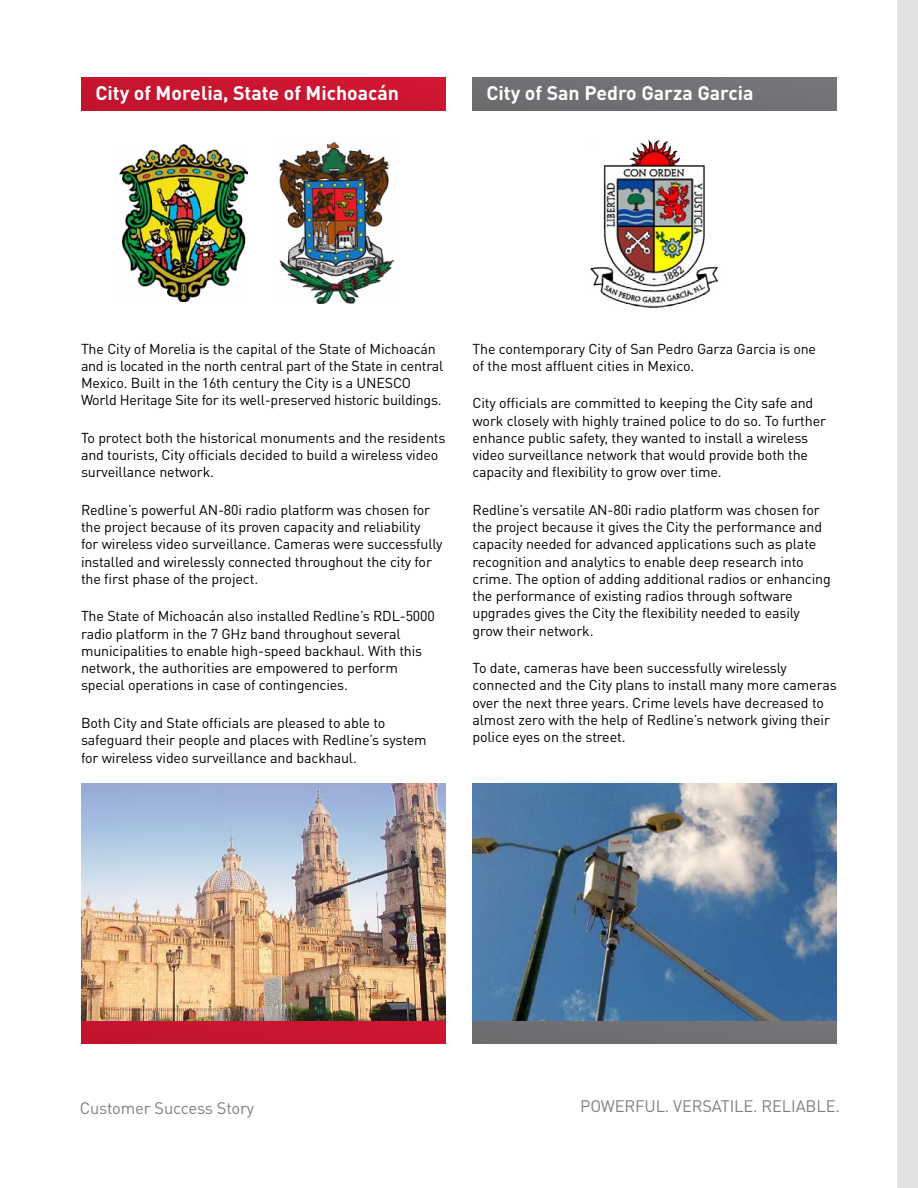
<style>
.page{position:relative;width:918px;height:1188px;background:#fff}
.page>*{position:absolute;margin:0;border:0;box-sizing:border-box;transform-origin:0 0}
.t1{font:700 19.5px "DIN Pro";color:#fff}
.t2{font:16.5px "DIN Pro";letter-spacing:-.01em;color:#807f83}
.t3{font:14.25px/17.2px "DIN Pro";letter-spacing:-.01em;color:#000}
</style>
<div class="page">
<div style="left:81px;top:78px;width:365px;height:33px;background:#c91530"></div>
<div style="left:472px;top:78px;width:365px;height:33px;background:#717074"></div>
<div style="left:81px;top:1010px;width:365px;height:34px;background:#c81530"></div>
<div style="left:472px;top:1010px;width:365px;height:34px;background:#707073"></div>
<div style="left:898px;top:0;width:20px;height:1188px;background:#e2e2e3"></div>
<img style="left:472px;top:783px;width:365px;height:238px">
<img style="left:81px;top:783px;width:365px;height:238px">
<img style="left:590px;top:139px;width:129px;height:169px">
<img style="left:119px;top:144px;width:129px;height:157px">
<img style="left:279px;top:142px;width:115px;height:161px">
<h1 class="t1" style="left:95px;top:80px;width:305px">City of Morelia, State of Michoacán</h1>
<h1 class="t1" style="left:486px;top:80px;width:269px">City of San Pedro Garza Garcia</h1>
<p class="t3" style="left:81px;top:340px;width:364px">The City of Morelia is the capital of the State of Michoacán and is located in the north central part of the State in central Mexico. Built in the 16th century the City is a UNESCO World Heritage Site for its well-preserved historic buildings.</p>
<p class="t3" style="left:81px;top:429px;width:366px">To protect both the historical monuments and the residents and tourists, City officials decided to build a wireless video surveillance network.</p>
<p class="t3" style="left:81px;top:501px;width:363px">Redline’s powerful AN-80i radio platform was chosen for the project because of its proven capacity and reliability<br>for wireless video surveillance. Cameras were successfully installed and wirelessly connected throughout the city for the first phase of the project.</p>
<p class="t3" style="left:81px;top:607px;width:356px">The State of Michoacán also installed Redline’s RDL-5000 radio platform in the 7 GHz band throughout several municipalities to enable high-speed backhaul. With this network, the authorities are empowered to perform special operations in case of contingencies.</p>
<p class="t3" style="left:81px;top:714px;width:347px">Both City and State officials are pleased to able to safeguard their people and places with Redline’s system for wireless video surveillance and backhaul.</p>
<p class="t3" style="left:472px;top:340px;width:345px">The contemporary City of San Pedro Garza Garcia is one of the most affluent cities in Mexico.</p>
<p class="t3" style="left:472px;top:394px;width:355px">City officials are committed to keeping the City safe and work closely with highly trained police to do so. To further enhance public safety, they wanted to install a wireless video surveillance network that would provide both the capacity and flexibility to grow over time.</p>
<p class="t3" style="left:472px;top:501px;width:360px">Redline’s versatile AN-80i radio platform was chosen for the project because it gives the City the performance and capacity needed for advanced applications such as plate recognition and analytics to enable deep research into crime. The option of adding additional radios or enhancing the performance of existing radios through software upgrades gives the City the flexibility needed to easily grow their network.</p>
<p class="t3" style="left:472px;top:659px;width:366px">To date, cameras have been successfully wirelessly connected and the City plans to install many more cameras over the next three years. Crime levels have decreased to almost zero with the help of Redline’s network giving their police eyes on the street.</p>
<p class="t2" style="left:80px;top:1097px;width:176px">Customer Success Story</p>
<p class="t2" style="left:580px;top:1096px;width:261px">POWERFUL. VERSATILE. RELIABLE.</p>
</div>
